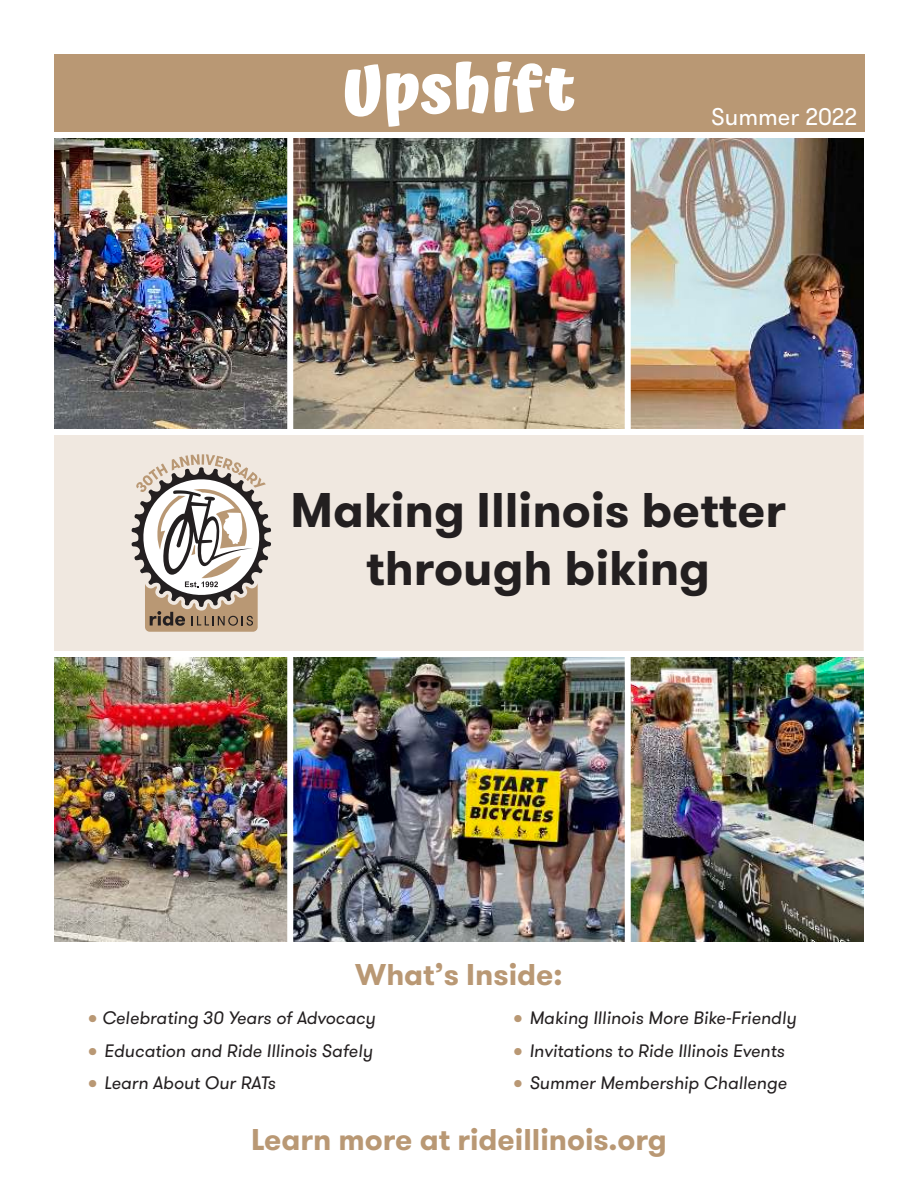
<style>
.page{position:relative;width:918px;height:1188px;background:#fff}
.page>*{position:absolute;margin:0;border:0;box-sizing:border-box;transform-origin:0 0}
.t1{font:700 66px "Atma";color:#fff}
.t2{font:700 48.6px/58.3px "GT Walsheim";color:#231f20;text-align:center}
.t3{font:700 30px "GT Walsheim";color:#b99874}
.t4{font:24px "GT Walsheim";color:#fff}
.t5{font:italic 18px "GT Walsheim";color:#231f20}
.s1{font-weight:700;font-style:normal;font-size:27px;color:#b99874}
</style>
<div class="page">
<img style="left:54px;top:138px;width:233px;height:288px">
<img style="left:54px;top:660px;width:233px;height:282px">
<img style="left:631px;top:138px;width:233px;height:288px">
<img style="left:631px;top:660px;width:233px;height:282px">
<img style="left:294px;top:138px;width:330px;height:288px">
<div style="left:287px;top:118px;width:344px;height:344px;border:6px solid #fff"></div>
<img style="left:294px;top:660px;width:330px;height:281px">
<div style="left:287px;top:604px;width:344px;height:344px;border:6px solid #fff"></div>
<svg style="left:54px;top:426px;width:810px;height:234px;background:#e7e0d8"></svg>
<div style="left:54px;top:942px;width:810px;height:165px;background:#fff"></div>
<div style="left:54px;top:54px;width:810px;height:81px;background:#b99874"></div>
<div style="left:54px;top:132px;width:815px;height:6px;background:#fff"></div>
<h1 class="t1" style="left:343px;top:61px;width:234px">Upshift</h1>
<h3 class="t4" style="left:711px;top:106px;width:148px">Summer 2022</h3>
<h2 class="t2" style="left:290px;top:485px;width:497px">Making Illinois better through biking</h2>
<h3 class="t3" style="left:355px;top:963px;width:209px">What’s Inside:</h3>
<p class="t5" style="left:88px;top:1011px;width:289px"><span class="s1">•</span> Celebrating 30 Years of Advocacy</p>
<p class="t5" style="left:513px;top:1011px;width:285px"><span class="s1">•</span> Making Illinois More Bike-Friendly</p>
<p class="t5" style="left:88px;top:1044px;width:286px"><span class="s1">•</span> Education and Ride Illinois Safely</p>
<p class="t5" style="left:513px;top:1044px;width:273px"><span class="s1">•</span> Invitations to Ride Illinois Events</p>
<p class="t5" style="left:88px;top:1076px;width:190px"><span class="s1">•</span> Learn About Our RATs</p>
<p class="t5" style="left:513px;top:1076px;width:275px"><span class="s1">•</span> Summer Membership Challenge</p>
<h3 class="t3" style="left:251px;top:1128px;width:417px">Learn more at rideillinois.org</h3>
</div>
